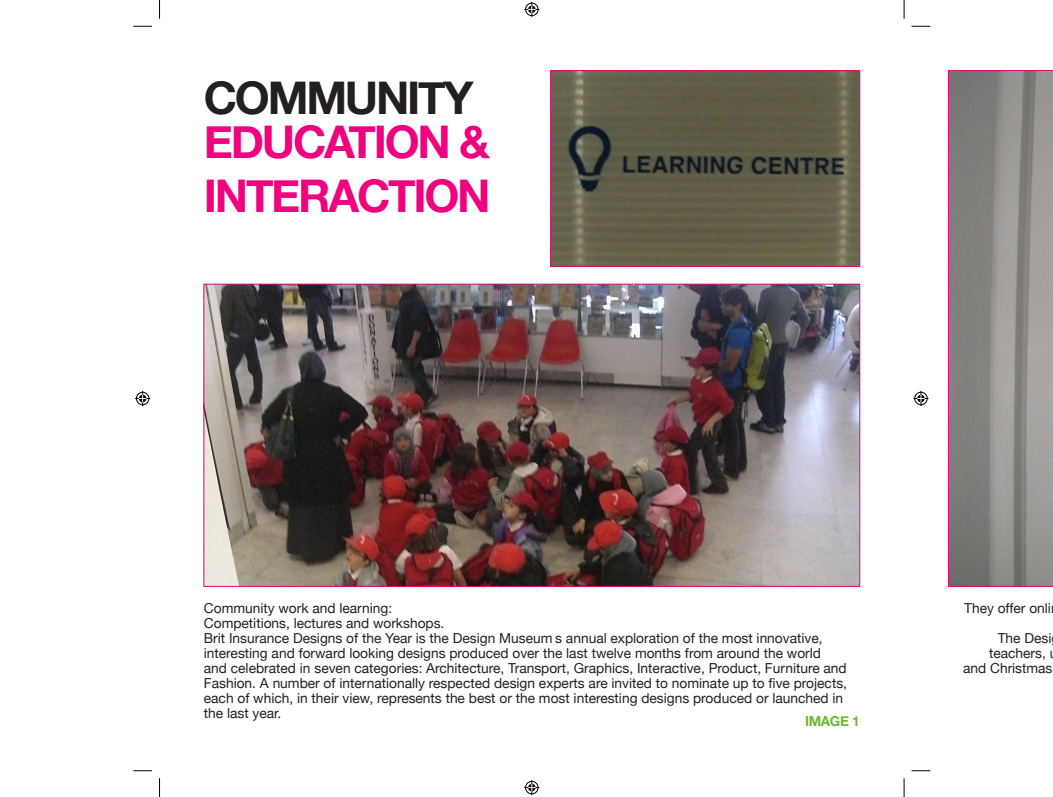
<style>
.page{position:relative;width:1053px;height:797px;background:#fff}
.page>*{position:absolute;margin:0;border:0;box-sizing:border-box;transform-origin:0 0}
.t1{font:700 45px/54px "Helvetica Neue";letter-spacing:-.05em;color:#f0027f}
.t2{font:700 45px "Helvetica Neue";letter-spacing:-.05em;color:#231f20}
.Text{font:13.75px/15px "Helvetica Neue";color:#231f20}
.t3{font:700 13.75px "Helvetica Neue";letter-spacing:-.025em;color:#6eb832}
</style>
<div class="page">
<img style="left:552px;top:72px;width:306px;height:193px">
<div style="left:550px;top:70px;width:310px;height:197px;border:1px solid #f0027f"></div>
<svg style="left:948px;top:70px;width:104px;height:516px;background:#987b87"></svg>
<img style="left:205px;top:286px;width:653px;height:298px">
<svg style="left:133px;top:25px;width:19px;height:2px"></svg>
<svg style="left:911px;top:25px;width:19px;height:2px"></svg>
<svg style="left:133px;top:770px;width:19px;height:1px"></svg>
<svg style="left:911px;top:770px;width:19px;height:1px"></svg>
<svg style="left:159px;top:0;width:1px;height:19px"></svg>
<svg style="left:159px;top:778px;width:1px;height:19px"></svg>
<svg style="left:903px;top:0;width:1px;height:19px"></svg>
<svg style="left:903px;top:778px;width:1px;height:19px"></svg>
<svg style="left:524px;top:2px;width:15px;height:15px"></svg>
<svg style="left:524px;top:780px;width:15px;height:15px"></svg>
<svg style="left:135px;top:391px;width:15px;height:15px"></svg>
<svg style="left:913px;top:391px;width:15px;height:15px"></svg>
<p class="t2" style="left:204px;top:71px;width:271px">COMMUNITY</p>
<p class="t1" style="left:204px;top:114px;width:288px">EDUCATION &amp;<br>INTERACTION</p>
<p class="Text" style="left:204px;top:601px;width:190px">Community work and learning:</p>
<p class="Text" style="left:204px;top:616px;width:242px">Competitions, lectures and workshops.</p>
<p class="Text" style="left:204px;top:631px;width:644px">Brit Insurance Designs of the Year is the Design Museum’s annual exploration of the most innovative, interesting and forward looking designs produced over the last twelve months from around the world and celebrated in seven categories: Architecture, Transport, Graphics, Interactive, Product, Furniture and Fashion. A number of internationally respected design experts are invited to nominate up to five projects, each of which, in their view, represents the best or the most interesting designs produced or launched in the last year.</p>
<p class="t3" style="left:805px;top:713px;width:56px">IMAGE 1</p>
<p class="Text" style="left:964px;top:601px;width:88px">They offer onli</p>
<p class="Text" style="left:997px;top:631px;width:55px">The Desi</p>
<p class="Text" style="left:988px;top:646px;width:58px">teachers,</p>
<p class="Text" style="left:963px;top:661px;width:91px">and Christmas</p>
</div>
